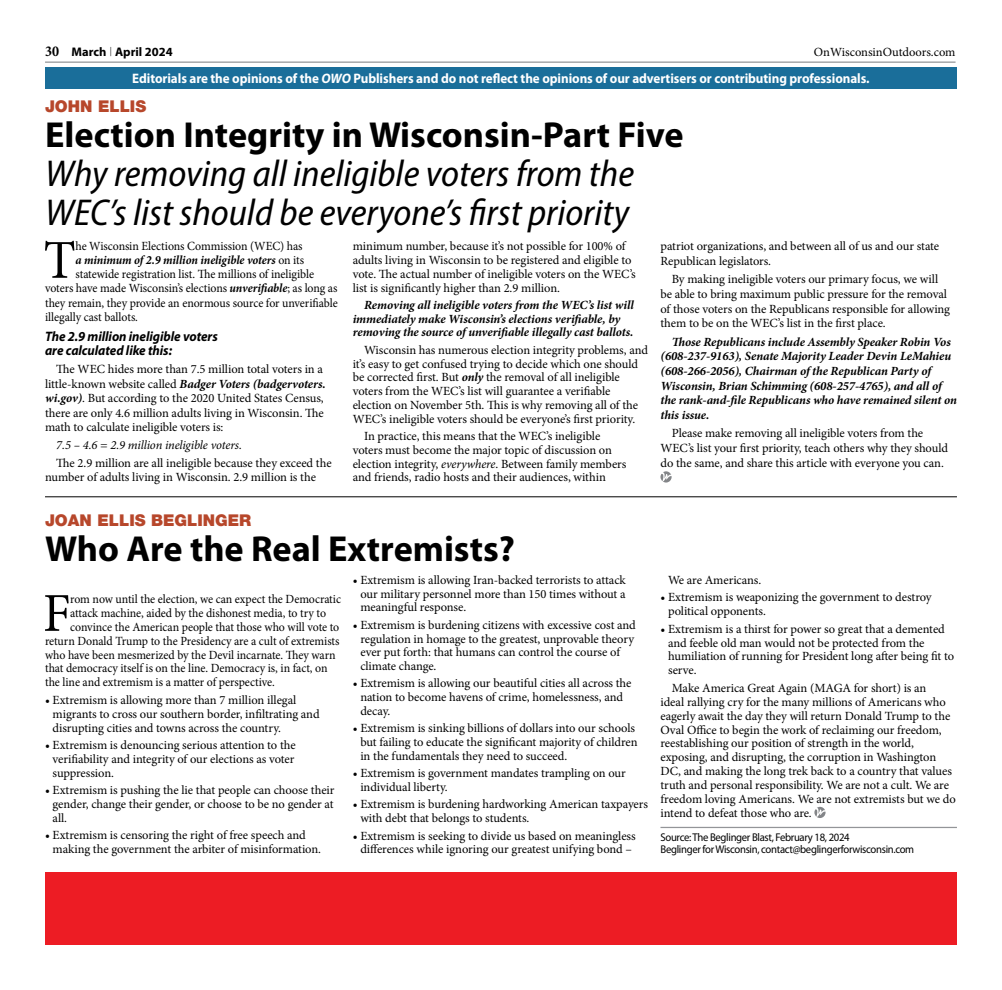
<style>
.page{position:relative;width:1002px;height:990px;background:#fff}
.page>*{position:absolute;margin:0;border:0;box-sizing:border-box;transform-origin:0 0}
.t1{font:54.75px "Minion Pro";color:#000;scale:.95 1}
.t2{font:italic semi-condensed 37.5px/38.8px "Myriad Pro";color:#000}
.t3{font:700 36.25px "Myriad Pro";color:#000}
.t4{font:900 16.25px "Helvetica Neue LT Std";color:#b7472b}
.t5{font:700 13.75px "Myriad Pro";letter-spacing:-.005em;color:#fff;scale:.95 1}
.t6{font:italic 700 13.75px/14.4px "Myriad Pro";letter-spacing:-.005em;color:#000;scale:.95 1}
.t7{font:12.5px/13.8px "Minion Pro";letter-spacing:-.005em;color:#000}
.t8{font:12.5px "Minion Pro";letter-spacing:-.005em;color:#000;scale:.95 1}
.t9{font:italic 700 12.5px/14.6px "Minion Pro";letter-spacing:-.01em;color:#000}
.t10{font:italic 700 12.5px "Minion Pro";letter-spacing:-.01em;color:#000;scale:.95 1}
.t11{font:italic 12.5px "Minion Pro";letter-spacing:-.015em;color:#000}
.t12{font:700 12.5px "Myriad Pro";color:#000}
.t13{font:11.25px/12.6px "Myriad Pro";letter-spacing:-.03em;color:#000;scale:.95 1}
.s1{font-family:"Minion Pro";font-stretch:condensed;font-size:15px}
.s2{font-family:"Helvetica Neue LT Std";font-weight:100;font-stretch:condensed}
.s3{font-style:italic}
.s4{font-weight:400;font-style:normal}
.s5{font-weight:700;font-style:italic}
</style>
<div class="page">
<hr style="left:45px;top:62px;width:910px;height:1px;background:#939598">
<div style="left:45px;top:68px;width:911px;height:21px;background:#1a6e9a"></div>
<svg style="left:660px;top:471px;width:11px;height:12px"></svg>
<hr style="left:660px;top:827px;width:296px;height:1px;background:#939598">
<svg style="left:814px;top:807px;width:11px;height:11px"></svg>
<hr style="left:45px;top:496px;width:911px;height:1px;background:#000">
<div style="left:45px;top:873px;width:911px;height:72px;background:#ed1c24"></div>
<p class="t12" style="left:45px;top:44px;width:129px"><span class="s1">30</span> March <span class="s2">|</span> April 2024</p>
<p class="t7" style="left:813px;top:45px;width:143px">OnWisconsinOutdoors.com</p>
<p class="t5" style="left:132px;top:70px;width:777px">Editorials are the opinions of the <span class="s3">OWO</span> Publishers and do not reflect the opinions of our advertisers or contributing professionals.</p>
<h3 class="t4" style="left:45px;top:97px;width:103px">JOHN ELLIS</h3>
<h3 class="t3" style="left:45px;top:112px;width:640px">Election Integrity in Wisconsin-Part Five</h3>
<h2 class="t2" style="left:45px;top:154px;width:590px">Why removing all ineligible voters from the<br>WEC’s list should be everyone’s first priority</h2>
<h1 class="t1" style="left:44px;top:224px;width:35px">T</h1>
<p class="t8" style="left:75px;top:238px;width:240px">he Wisconsin Elections Commission (WEC) has</p>
<p class="t10" style="left:75px;top:251px;width:242px">a minimum of 2.9 million ineligible voters <span class="s4">on its</span></p>
<p class="t8" style="left:75px;top:265px;width:253px">statewide registration list. The millions of ineligible</p>
<p class="t8" style="left:45px;top:280px;width:309px">voters have made Wisconsin’s elections <span class="s5">unverifiable</span>; as long as</p>
<p class="t8" style="left:45px;top:294px;width:309px">they remain, they provide an enormous source for unverifiable</p>
<p class="t8" style="left:45px;top:309px;width:99px">illegally cast ballots.</p>
<p class="t6" style="left:45px;top:329px;width:183px">The 2.9 million ineligible voters are calculated like this:</p>
<p class="t7" style="left:45px;top:362px;width:282px;line-height:14.4px;text-indent:11px">The WEC hides more than 7.5 million total voters in a little-known website called <span class="s5">Badger Voters (badgervoters. wi.gov)</span>. But according to the 2020 United States Census, there are only 4.6 million adults living in Wisconsin. The math to calculate ineligible voters is:</p>
<p class="t11" style="left:56px;top:436px;width:187px">7.5 – 4.6 = 2.9 million ineligible voters.</p>
<p class="t7" style="left:45px;top:456px;width:288px;line-height:14.4px;text-indent:11px">The 2.9 million are all ineligible because they exceed the number of adults living in Wisconsin. 2.9 million is the</p>
<p class="t7" style="left:352px;top:239px;width:284px">minimum number, because it’s not possible for 100% of adults living in Wisconsin to be registered and eligible to vote. The actual number of ineligible voters on the WEC’s list is significantly higher than 2.9 million.</p>
<p class="t9" style="left:352px;top:298px;width:282px;line-height:13.8px;text-indent:11px">Removing all ineligible voters from the WEC’s list will immediately make Wisconsin’s elections verifiable, by removing the source of unverifiable illegally cast ballots.</p>
<p class="t7" style="left:352px;top:343px;width:297px;text-indent:11px">Wisconsin has numerous election integrity problems, and it’s easy to get confused trying to decide which one should be corrected first. But <span class="s5">only</span> the removal of all ineligible voters from the WEC’s list will guarantee a verifiable election on November 5th. This is why removing all of the WEC’s ineligible voters should be everyone’s first priority.</p>
<p class="t7" style="left:353px;top:429px;width:275px;text-indent:11px">In practice, this means that the WEC’s ineligible voters must become the major topic of discussion on election integrity, <span class="s3">everywhere</span>. Between family members and friends, radio hosts and their audiences, within</p>
<h3 class="t4" style="left:45px;top:510px;width:208px">JOAN ELLIS BEGLINGER</h3>
<h3 class="t3" style="left:45px;top:525px;width:471px">Who Are the Real Extremists?</h3>
<h1 class="t1" style="left:43px;top:577px;width:30px">F</h1>
<p class="t8" style="left:70px;top:591px;width:286px">rom now until the election, we can expect the Democratic</p>
<p class="t7" style="left:360px;top:573px;width:267px;text-align:justify;text-indent:-8px">• Extremism is allowing Iran-backed terrorists to attack our military personnel more than 150 times without a meaningful response.</p>
<p class="t7" style="left:360px;top:618px;width:277px;text-indent:-8px">• Extremism is burdening citizens with excessive cost and regulation in homage to the greatest, unprovable theory ever put forth: that humans can control the course of climate change.</p>
<p class="t7" style="left:360px;top:677px;width:272px;text-indent:-8px">• Extremism is allowing our beautiful cities all across the nation to become havens of crime, homelessness, and decay.</p>
<p class="t7" style="left:360px;top:722px;width:279px;text-indent:-8px">• Extremism is sinking billions of dollars into our schools but failing to educate the significant majority of children in the fundamentals they need to succeed.</p>
<p class="t7" style="left:360px;top:767px;width:267px;text-indent:-8px">• Extremism is government mandates trampling on our individual liberty.</p>
<p class="t7" style="left:360px;top:798px;width:289px;text-indent:-8px">• Extremism is burdening hardworking American taxpayers with debt that belongs to students.</p>
<p class="t7" style="left:352px;top:829px;width:284px;text-align:center">• Extremism is seeking to divide us based on meaningless differences while ignoring our greatest unifying bond –</p>
<p class="t8" style="left:70px;top:605px;width:271px">attack machine, aided by the dishonest media, to try to</p>
<p class="t8" style="left:70px;top:618px;width:285px">convince the American people that those who will vote to</p>
<p class="t8" style="left:45px;top:632px;width:311px">return Donald Trump to the Presidency are a cult of extremists</p>
<p class="t8" style="left:45px;top:646px;width:307px">who have been mesmerized by the Devil incarnate. They warn</p>
<p class="t8" style="left:45px;top:660px;width:299px">that democracy itself is on the line. Democracy is, in fact, on</p>
<p class="t8" style="left:45px;top:674px;width:243px">the line and extremism is a matter of perspective.</p>
<p class="t7" style="left:53px;top:693px;width:268px;text-indent:-8px">• Extremism is allowing more than 7 million illegal migrants to cross our southern border, infiltrating and disrupting cities and towns across the country.</p>
<p class="t7" style="left:53px;top:738px;width:244px;text-align:justify;text-indent:-8px">• Extremism is denouncing serious attention to the verifiability and integrity of our elections as voter suppression.</p>
<p class="t7" style="left:53px;top:783px;width:283px;text-align:justify;text-indent:-8px">• Extremism is pushing the lie that people can choose their gender, change their gender, or choose to be no gender at all.</p>
<p class="t7" style="left:53px;top:829px;width:270px;text-indent:-8px">• Extremism is censoring the right of free speech and making the government the arbiter of misinformation.</p>
<p class="t7" style="left:660px;top:239px;width:280px;line-height:14.6px">patriot organizations, and between all of us and our state<br>Republican legislators.</p>
<p class="t7" style="left:660px;top:272px;width:291px;line-height:14.6px;text-indent:11px">By making ineligible voters our primary focus, we will be able to bring maximum public pressure for the removal of those voters on the Republicans responsible for allowing them to be on the WEC’s list in the first place.</p>
<p class="t9" style="left:660px;top:334px;width:298px;text-indent:11px">Those Republicans include Assembly Speaker Robin Vos (608-237-9163), Senate Majority Leader Devin LeMahieu (608-266-2056), Chairman of the Republican Party of Wisconsin, Brian Schimming (608-257-4765), and all of the rank-and-file Republicans who have remained silent on this issue.</p>
<p class="t7" style="left:660px;top:426px;width:289px;line-height:14.6px;text-indent:11px">Please make removing all ineligible voters from the<br>WEC’s list your first priority, teach others why they should do the same, and share this article with everyone you can.</p>
<p class="t7" style="left:668px;top:573px;width:95px">We are Americans.</p>
<p class="t7" style="left:668px;top:590px;width:265px;text-indent:-8px">• Extremism is weaponizing the government to destroy political opponents.</p>
<p class="t7" style="left:668px;top:622px;width:287px;text-indent:-8px">• Extremism is a thirst for power so great that a demented and feeble old man would not be protected from the humiliation of running for President long after being fit to serve.</p>
<p class="t7" style="left:660px;top:681px;width:297px;text-indent:11px">Make America Great Again (MAGA for short) is an<br>ideal rallying cry for the many millions of Americans who eagerly await the day they will return Donald Trump to the Oval Office to begin the work of reclaiming our freedom, reestablishing our position of strength in the world, exposing, and disrupting, the corruption in Washington DC, and making the long trek back to a country that values truth and personal responsibility. We are not a cult. We are freedom loving Americans. We are not extremists but we do intend to defeat those who are.</p>
<p class="t13" style="left:660px;top:830px;width:268px">Source: The Beglinger Blast, February 18, 2024<br>Beglinger for Wisconsin, contact@beglingerforwisconsin.com</p>
</div>
